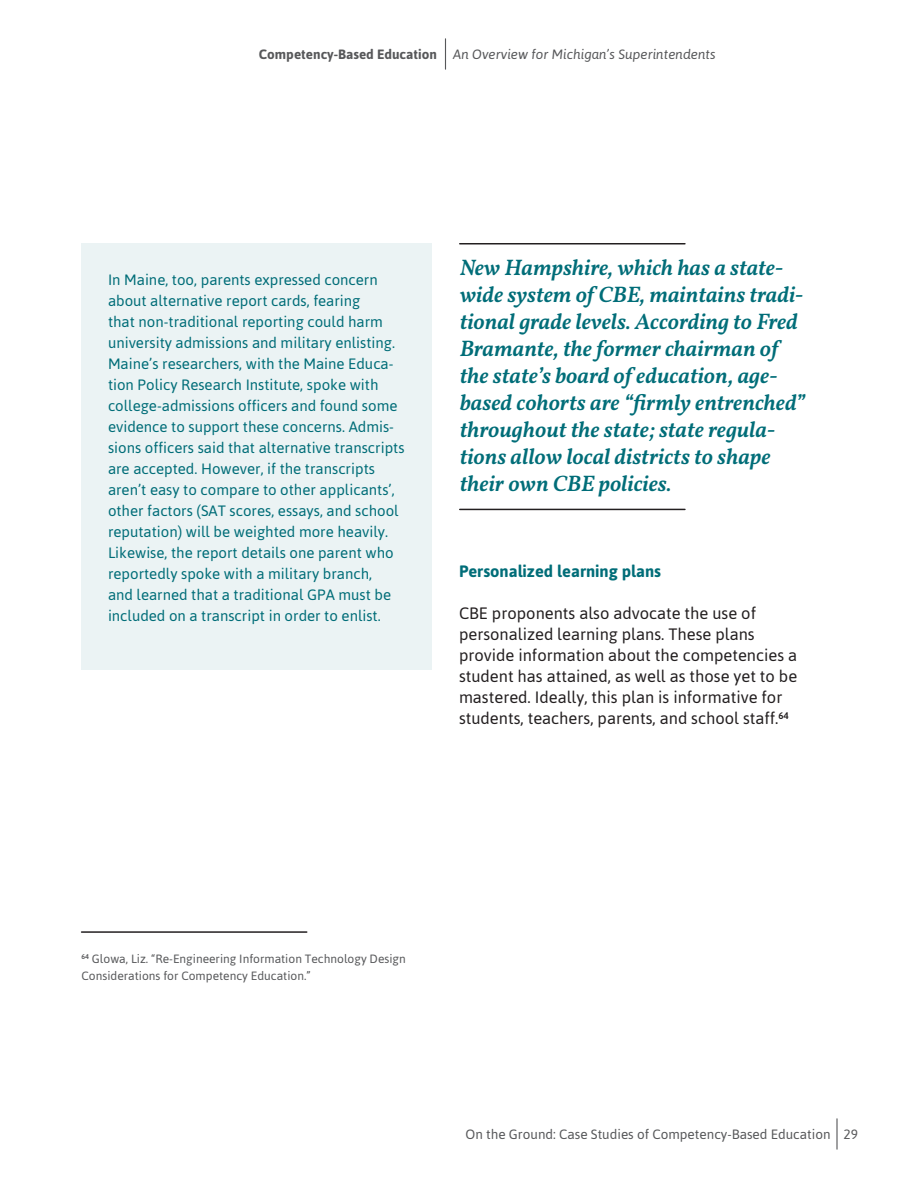
<style>
.page{position:relative;width:918px;height:1188px;background:#fff}
.page>*{position:absolute;margin:0;border:0;box-sizing:border-box;transform-origin:0 0}
.t1{font:italic 500 22.5px/27px "Vollkorn";color:#006d78}
.t2{font:16.5px/21px "Asap";color:#231f20}
.t3{font:700 16.5px "Asap";color:#006d78}
.t4{font:15px/21px "Asap";color:#006d78}
.t5{font:italic 13.5px "Asap";color:#57585a}
.t6{font:13.5px "Asap";color:#57585a}
.t7{font:12px/16.5px "Asap";color:#57585a}
.s1{font-weight:700;font-style:normal}
</style>
<div class="page">
<hr style="left:445px;top:39px;width:1px;height:30px;background:#57585a">
<hr style="left:836px;top:1119px;width:2px;height:30px;background:#57585a">
<hr style="left:82px;top:931px;width:225px;height:2px;background:#231f20">
<div style="left:81px;top:243px;width:351px;height:427px;background:#ebf3f4"></div>
<hr style="left:460px;top:243px;width:225px;height:1px;background:#231f20">
<hr style="left:460px;top:509px;width:225px;height:1px;background:#231f20">
<p class="t5" style="left:259px;top:45px;width:459px"><span class="s1">Competency-Based Education</span> An Overview for Michigan’s Superintendents</p>
<p class="t4" style="left:108px;top:269px;width:298px">In Maine, too, parents expressed concern about alternative report cards, fearing<br>that non-traditional reporting could harm university admissions and military enlisting.<br>Maine’s researchers, with the Maine Educa&shy;tion Policy Research Institute, spoke with college-admissions officers and found some evidence to support these concerns. Admis&shy;sions officers said that alternative transcripts are accepted. However, if the transcripts aren’t easy to compare to other applicants’, other factors (SAT scores, essays, and school reputation) will be weighted more heavily.<br>Likewise, the report details one parent who reportedly spoke with a military branch,<br>and learned that a traditional GPA must be included on a transcript in order to enlist.</p>
<p class="t1" style="left:460px;top:255px;width:347px">New Hampshire, which has a state&shy;wide system of CBE, maintains tradi&shy;tional grade levels. According to Fred Bramante, the former chairman of the state’s board of education, age&shy;based cohorts are “firmly entrenched” throughout the state; state regula&shy;tions allow local districts to shape their own CBE policies.</p>
<p class="t3" style="left:459px;top:560px;width:204px">Personalized learning plans</p>
<p class="t2" style="left:459px;top:602px;width:340px">CBE proponents also advocate the use of personalized learning plans. These plans provide information about the competencies a student has attained, as well as those yet to be mastered. Ideally, this plan is informative for students, teachers, parents, and school staff.<sup>64</sup></p>
<p class="t7" style="left:82px;top:951px;width:326px"><sup>64</sup> Glowa, Liz. “Re-Engineering Information Technology Design<br>Considerations for Competency Education.”</p>
<p class="t6" style="left:465px;top:1125px;width:394px">On the Ground: Case Studies of Competency-Based Education 29</p>
</div>
